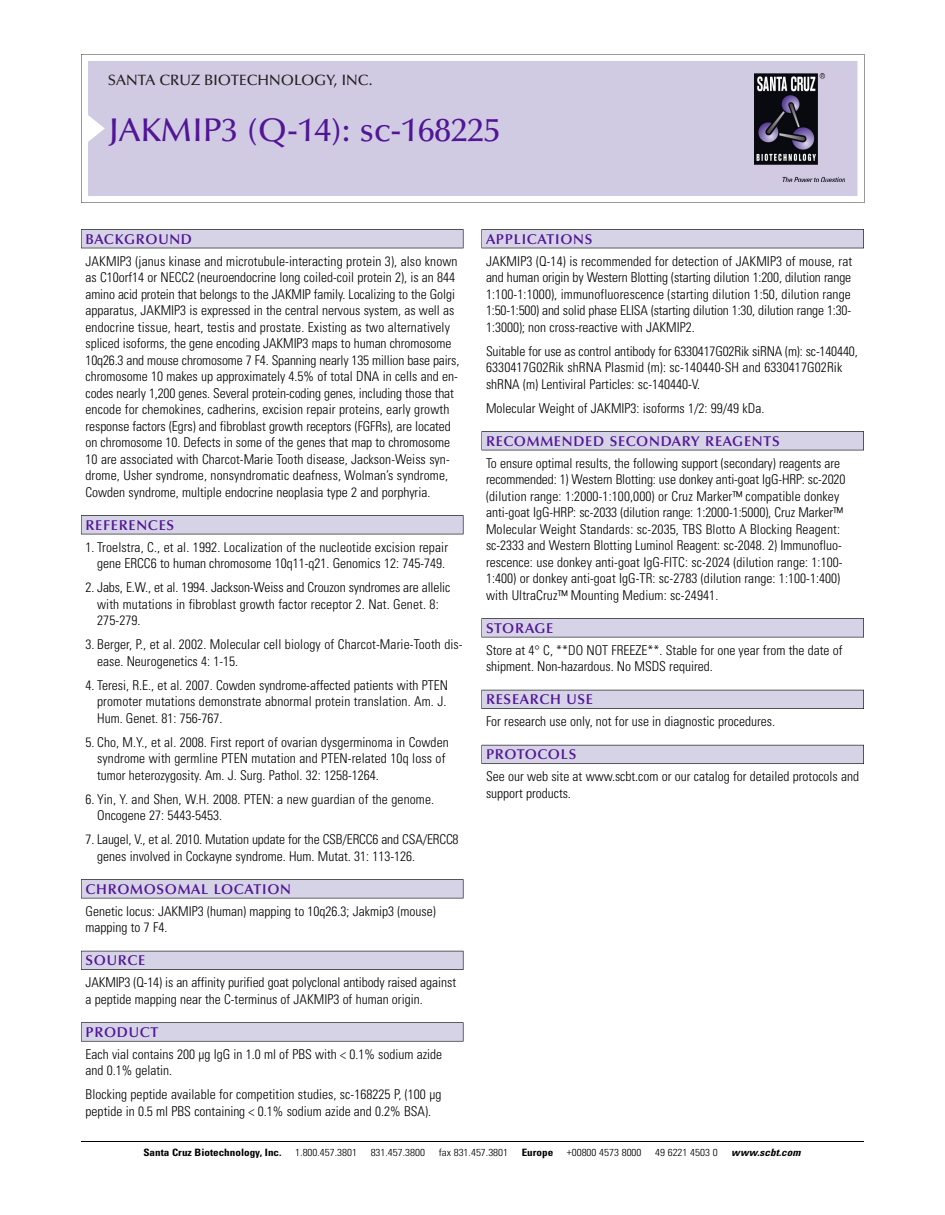
<style>
.page{position:relative;width:945px;height:1215px;background:#fff}
.page>*{position:absolute;margin:0;border:0;box-sizing:border-box;transform-origin:0 0}
.t1{font:500 33px "Optima";color:#511695}
.t2{font:500 15px "Optima";color:#231f20}
.t3{font:600 14.25px "Optima";letter-spacing:.05em;color:#511695}
.t4{font:300 condensed 13.5px/16.5px "Univers";color:#000}
.t5{font:300 condensed 10.2px "Univers";color:#000;scale:1.1 1}
.t6{font:700 condensed 10.2px "Univers";color:#000;scale:1.1 1}
.t7{font:italic 700 condensed 10.2px "Univers";letter-spacing:.005em;color:#000;scale:1.1 1}
</style>
<div class="page">
<svg style="left:81px;top:54px;width:783px;height:149px"></svg>
<div style="left:88px;top:61px;width:769px;height:135px;background:#d1cae3"></div>
<img style="left:755px;top:74px;width:90px;height:108px">
<div style="left:81px;top:229px;width:382px;height:19px;background:#525156"></div>
<div style="left:81px;top:230px;width:382px;height:18px;background:#d7d3e7"></div>
<div style="left:81px;top:515px;width:382px;height:19px;background:#525155"></div>
<div style="left:81px;top:516px;width:382px;height:18px;background:#d7d3e7"></div>
<div style="left:81px;top:879px;width:382px;height:19px;background:#545357"></div>
<div style="left:81px;top:880px;width:382px;height:18px;background:#d7d3e7"></div>
<div style="left:81px;top:951px;width:382px;height:19px;background:#54535a"></div>
<div style="left:81px;top:951px;width:382px;height:18px;background:#d7d3e7"></div>
<svg style="left:81px;top:1022px;width:382px;height:20px"></svg>
<div style="left:81px;top:1023px;width:382px;height:18px;background:#d7d3e7"></div>
<div style="left:482px;top:229px;width:382px;height:19px;background:#525156"></div>
<div style="left:482px;top:230px;width:381px;height:18px;background:#d7d3e7"></div>
<div style="left:482px;top:431px;width:382px;height:19px;background:#525155"></div>
<div style="left:482px;top:432px;width:381px;height:18px;background:#d7d3e7"></div>
<div style="left:482px;top:618px;width:382px;height:19px;background:#545357"></div>
<div style="left:482px;top:619px;width:381px;height:18px;background:#d7d3e7"></div>
<div style="left:482px;top:690px;width:382px;height:19px;background:#54535a"></div>
<div style="left:482px;top:690px;width:381px;height:18px;background:#d7d3e7"></div>
<div style="left:482px;top:745px;width:382px;height:19px;background:#5b5a62"></div>
<div style="left:482px;top:745px;width:381px;height:18px;background:#d7d3e7"></div>
<hr style="left:81px;top:1141px;width:783px;height:1px;background:#000">
<p class="t2" style="left:108px;top:74px;width:266px">SANTA CRUZ BIOTECHNOLOGY, INC.</p>
<h1 class="t1" style="left:108px;top:117px;width:394px">JAKMIP3 (Q-14): sc-168225</h1>
<p class="t3" style="left:86px;top:233px;width:108px">BACKGROUND</p>
<p class="t4" style="left:86px;top:254px;width:375px">JAKMIP3 (janus kinase and microtubule-interacting protein 3), also known as C10orf14 or NECC2 (neuroendocrine long coiled-coil protein 2), is an 844 amino acid protein that belongs to the JAKMIP family. Localizing to the Golgi apparatus, JAKMIP3 is expressed in the central nervous system, as well as endocrine tissue, heart, testis and prostate. Existing as two alternatively spliced isoforms, the gene encoding JAKMIP3 maps to human chromosome 10q26.3 and mouse chromosome 7 F4. Spanning nearly 135 million base pairs, chromosome 10 makes up approximately 4.5% of total DNA in cells and en&shy;codes nearly 1,200 genes. Several protein-coding genes, including those that encode for chemokines, cadherins, excision repair proteins, early growth response factors (Egrs) and fibroblast growth receptors (FGFRs), are located on chromosome 10. Defects in some of the genes that map to chromosome 10 are associated with Charcot-Marie Tooth disease, Jackson-Weiss syn&shy;drome, Usher syndrome, nonsyndromatic deafness, Wolman’s syndrome, Cowden syndrome, multiple endocrine neoplasia type 2 and porphyria.</p>
<p class="t3" style="left:86px;top:519px;width:90px">REFERENCES</p>
<p class="t4" style="left:86px;top:540px;width:364px;text-align:right">1. Troelstra, C., et al. 1992. Localization of the nucleotide excision repair gene ERCC6 to human chromosome 10q11-q21. Genomics 12: 745-749.</p>
<p class="t4" style="left:97px;top:580px;width:355px;text-indent:-12px">2. Jabs, E.W., et al. 1994. Jackson-Weiss and Crouzon syndromes are allelic with mutations in fibroblast growth factor receptor 2. Nat. Genet. 8:<br>275-279.</p>
<p class="t4" style="left:97px;top:637px;width:367px;text-indent:-12px">3. Berger, P., et al. 2002. Molecular cell biology of Charcot-Marie-Tooth dis&shy;ease. Neurogenetics 4: 1-15.</p>
<p class="t4" style="left:97px;top:678px;width:352px;text-align:justify;text-indent:-12px">4. Teresi, R.E., et al. 2007. Cowden syndrome-affected patients with PTEN promoter mutations demonstrate abnormal protein translation. Am. J.<br>Hum. Genet. 81: 756-767.</p>
<p class="t4" style="left:97px;top:735px;width:353px;text-indent:-12px">5. Cho, M.Y., et al. 2008. First report of ovarian dysgerminoma in Cowden syndrome with germline PTEN mutation and PTEN-related 10q loss of tumor heterozygosity. Am. J. Surg. Pathol. 32: 1258-1264.</p>
<p class="t4" style="left:97px;top:792px;width:339px;text-indent:-12px">6. Yin, Y. and Shen, W.H. 2008. PTEN: a new guardian of the genome.<br>Oncogene 27: 5443-5453.</p>
<p class="t4" style="left:97px;top:832px;width:363px;text-indent:-12px">7. Laugel, V., et al. 2010. Mutation update for the CSB/ERCC6 and CSA/ERCC8 genes involved in Cockayne syndrome. Hum. Mutat. 31: 113-126.</p>
<p class="t3" style="left:86px;top:883px;width:207px">CHROMOSOMAL LOCATION</p>
<p class="t4" style="left:86px;top:904px;width:352px">Genetic locus: JAKMIP3 (human) mapping to 10q26.3; Jakmip3 (mouse) mapping to 7 F4.</p>
<p class="t3" style="left:86px;top:955px;width:61px">SOURCE</p>
<p class="t4" style="left:86px;top:975px;width:372px">JAKMIP3 (Q-14) is an affinity purified goat polyclonal antibody raised against a peptide mapping near the C-terminus of JAKMIP3 of human origin.</p>
<p class="t3" style="left:86px;top:1026px;width:74px">PRODUCT</p>
<p class="t4" style="left:86px;top:1047px;width:358px">Each vial contains 200 µg IgG in 1.0 ml of PBS with &lt; 0.1% sodium azide and 0.1% gelatin.</p>
<p class="t4" style="left:86px;top:1087px;width:357px">Blocking peptide available for competition studies, sc-168225 P, (100 µg peptide in 0.5 ml PBS containing &lt; 0.1% sodium azide and 0.2% BSA).</p>
<p class="t3" style="left:486px;top:233px;width:108px">APPLICATIONS</p>
<p class="t4" style="left:486px;top:254px;width:368px;text-align:justify">JAKMIP3 (Q-14) is recommended for detection of JAKMIP3 of mouse, rat and human origin by Western Blotting (starting dilution 1:200, dilution range 1:100-1:1000), immunofluorescence (starting dilution 1:50, dilution range 1:50-1:500) and solid phase ELISA (starting dilution 1:30, dilution range 1:30- 1:3000); non cross-reactive with JAKMIP2.</p>
<p class="t4" style="left:486px;top:344px;width:373px">Suitable for use as control antibody for 6330417G02Rik siRNA (m): sc-140440,<br>6330417G02Rik shRNA Plasmid (m): sc-140440-SH and 6330417G02Rik shRNA (m) Lentiviral Particles: sc-140440-V.</p>
<p class="t4" style="left:486px;top:401px;width:280px">Molecular Weight of JAKMIP3: isoforms 1/2: 99/49 kDa.</p>
<p class="t3" style="left:486px;top:435px;width:295px">RECOMMENDED SECONDARY REAGENTS</p>
<p class="t4" style="left:486px;top:456px;width:361px">To ensure optimal results, the following support (secondary) reagents are recommended: 1) Western Blotting: use donkey anti-goat IgG-HRP: sc-2020 (dilution range: 1:2000-1:100,000) or Cruz Marker™ compatible donkey anti-goat IgG-HRP: sc-2033 (dilution range: 1:2000-1:5000), Cruz Marker™ Molecular Weight Standards: sc-2035, TBS Blotto A Blocking Reagent: sc-2333 and Western Blotting Luminol Reagent: sc-2048. 2) Immunofluo&shy;rescence: use donkey anti-goat IgG-FITC: sc-2024 (dilution range: 1:100- 1:400) or donkey anti-goat IgG-TR: sc-2783 (dilution range: 1:100-1:400) with UltraCruz™ Mounting Medium: sc-24941.</p>
<p class="t3" style="left:486px;top:622px;width:69px">STORAGE</p>
<p class="t4" style="left:486px;top:643px;width:358px">Store at 4° C, **DO NOT FREEZE**. Stable for one year from the date of shipment. Non-hazardous. No MSDS required.</p>
<p class="t3" style="left:486px;top:694px;width:109px">RESEARCH USE</p>
<p class="t4" style="left:486px;top:714px;width:290px">For research use only, not for use in diagnostic procedures.</p>
<p class="t3" style="left:486px;top:749px;width:92px">PROTOCOLS</p>
<p class="t4" style="left:486px;top:769px;width:375px">See our web site at www.scbt.com or our catalog for detailed protocols and support products.</p>
<p class="t6" style="left:143px;top:1148px;width:127px">Santa Cruz Biotechnology, Inc.</p>
<p class="t5" style="left:295px;top:1148px;width:58px">1.800.457.3801</p>
<p class="t5" style="left:371px;top:1148px;width:51px">831.457.3800</p>
<p class="t5" style="left:439px;top:1148px;width:65px">fax 831.457.3801</p>
<p class="t6" style="left:522px;top:1148px;width:30px">Europe</p>
<p class="t5" style="left:567px;top:1148px;width:69px">+00800 4573 8000</p>
<p class="t5" style="left:655px;top:1148px;width:58px">49 6221 4503 0</p>
<p class="t7" style="left:731px;top:1148px;width:64px">www.scbt.com</p>
</div>
